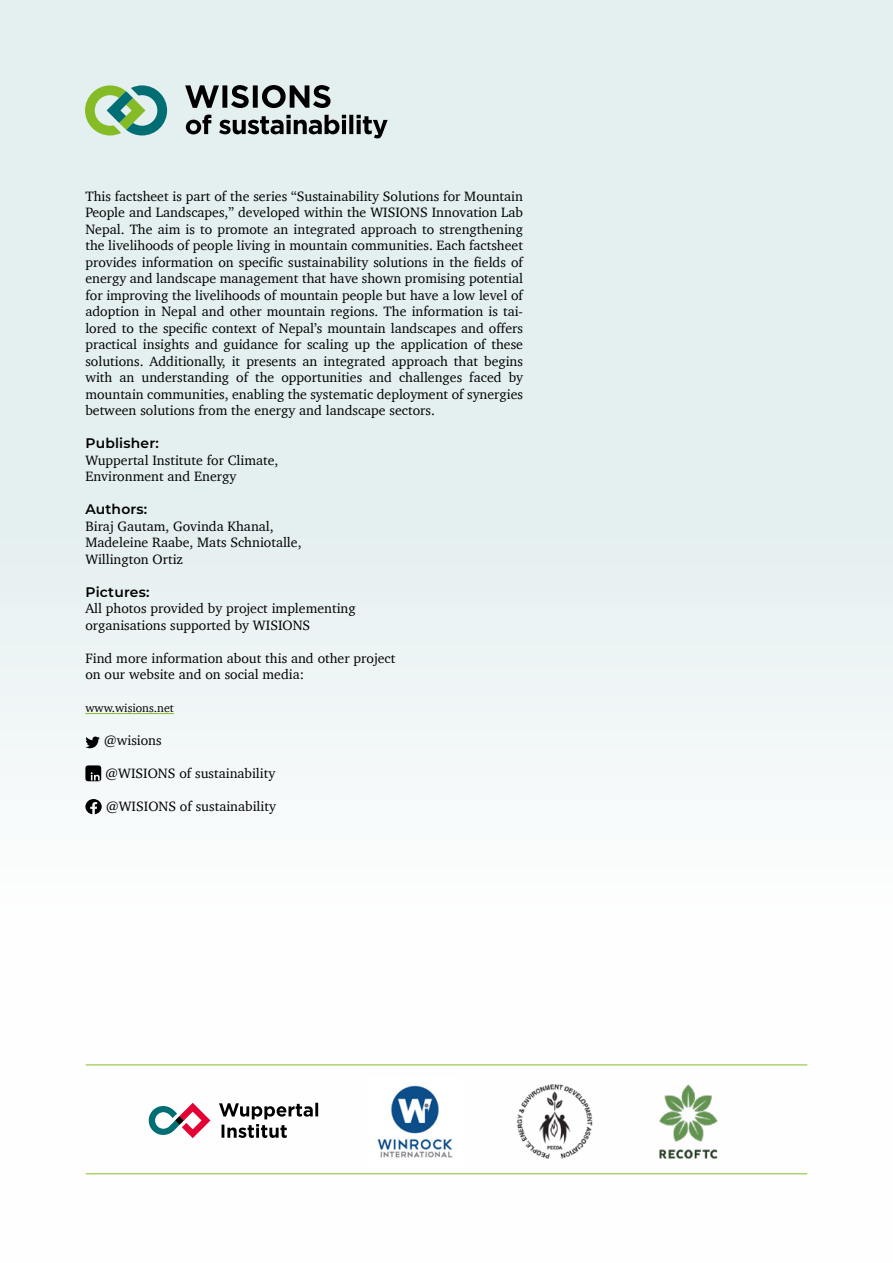
<style>
.page{position:relative;width:893px;height:1263px;background:#fff}
.page>*{position:absolute;margin:0;border:0;box-sizing:border-box;transform-origin:0 0}
.t1{font:13.8px/16.5px "Charter";color:#000}
.t2{font:600 13.8px "Montserrat";letter-spacing:.015em;color:#000}
.t3{font:12px "Charter";color:#000}
</style>
<div class="page">
<div style="left:0;top:0;width:893px;height:1263px;background:linear-gradient(to bottom,#ddebec,#fff)"></div>
<hr style="left:85px;top:713px;width:89px;height:1px;background:#85bc25">
<svg style="left:85px;top:736px;width:15px;height:12px"></svg>
<svg style="left:85px;top:765px;width:16px;height:16px"></svg>
<svg style="left:85px;top:799px;width:17px;height:15px"></svg>
<hr style="left:86px;top:1173px;width:721px;height:1px;background:#85bc25">
<hr style="left:86px;top:1064px;width:721px;height:1px;background:#85bc25">
<svg style="left:219px;top:1103px;width:99px;height:35px"></svg>
<svg style="left:149px;top:1103px;width:61px;height:35px"></svg>
<img style="left:369px;top:1076px;width:92px;height:90px">
<img style="left:652px;top:1076px;width:74px;height:90px">
<img style="left:514px;top:1081px;width:81px;height:80px">
<svg style="left:185px;top:85px;width:203px;height:53px;background:#9ca4a5"></svg>
<svg style="left:85px;top:85px;width:82px;height:50px;background:#88bc93"></svg>
<p class="t1" style="left:85px;top:187px;width:439px;text-align:justify">This factsheet is part of the series “Sustainability Solutions for Mountain People and Landscapes,” developed within the WISIONS Innovation Lab Nepal. The aim is to promote an integrated approach to strengthening the livelihoods of people living in mountain communities. Each factsheet provides information on specific sustainability solutions in the fields of energy and landscape management that have shown promising potential for improving the livelihoods of mountain people but have a low level of adoption in Nepal and other mountain regions. The information is tai&shy;lored to the specific context of Nepal’s mountain landscapes and offers practical insights and guidance for scaling up the application of these solutions. Additionally, it presents an integrated approach that begins with an understanding of the opportunities and challenges faced by mountain communities, enabling the systematic deployment of synergies between solutions from the energy and landscape sectors.</p>
<p class="t2" style="left:85px;top:434px;width:75px">Publisher:</p>
<p class="t1" style="left:85px;top:451px;width:195px">Wuppertal Institute for Climate,<br>Environment and Energy</p>
<p class="t2" style="left:85px;top:500px;width:63px">Authors:</p>
<p class="t1" style="left:85px;top:517px;width:218px">Biraj Gautam, Govinda Khanal,<br>Madeleine Raabe, Mats Schniotalle,<br>Willington Ortiz</p>
<p class="t2" style="left:85px;top:582px;width:66px">Pictures:</p>
<p class="t1" style="left:85px;top:600px;width:272px">All photos provided by project implementing organisations supported by WISIONS</p>
<p class="t1" style="left:85px;top:649px;width:311px">Find more information about this and other project on our website and on social media:</p>
<p class="t3" style="left:85px;top:698px;width:90px">www.wisions.net</p>
<p class="t1" style="left:104px;top:732px;width:59px">@wisions</p>
<p class="t1" style="left:105px;top:765px;width:172px">@WISIONS of sustainability</p>
<p class="t1" style="left:106px;top:798px;width:172px">@WISIONS of sustainability</p>
</div>
